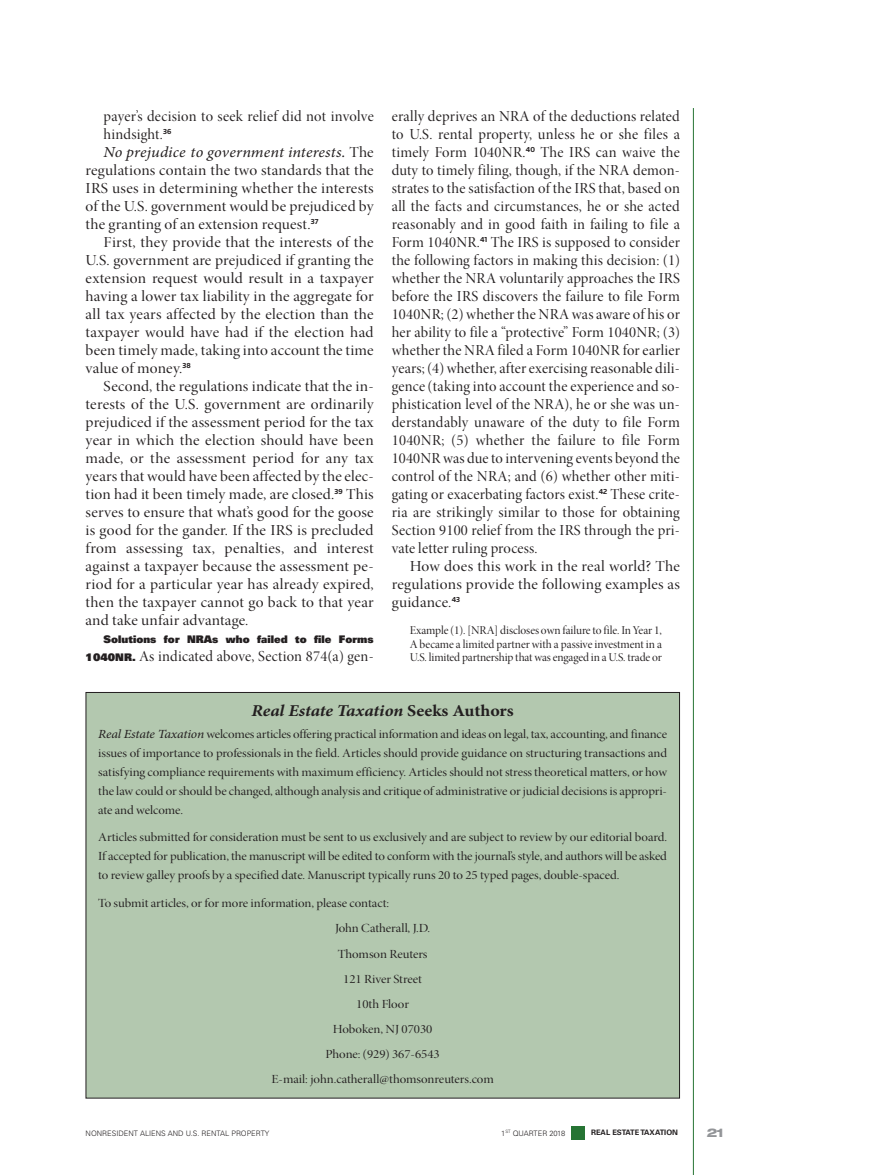
<style>
.page{position:relative;width:878px;height:1175px;background:#fff}
.page>*{position:absolute;margin:0;border:0;box-sizing:border-box;transform-origin:0 0}
.t1{font:italic 700 16.65px "Minion Pro";letter-spacing:-.005em;color:#231f20;scale:1.09 1}
.t2{font:15.3px/18px "Minion Pro Disp";letter-spacing:.015em;color:#231f20}
.t3{font:15.3px/18px "Minion Pro Disp";letter-spacing:.015em;color:#231f20;text-align:justify;scale:1.06 1}
.t4{font:italic 15.3px "Minion Pro";letter-spacing:.005em;color:#231f20;scale:1.06 1}
.t5{font:12.45px/18.9px "Minion Pro Disp";letter-spacing:-.005em;color:#231f20;text-align:justify;scale:1.09 1}
.t6{font:12px/13.5px "Minion Pro Disp";letter-spacing:-.005em;color:#231f20;text-align:justify}
.t7{font:800 expanded 12px "Helvetica Neue";color:#939598}
.t8{font:900 10.5px "Univers";letter-spacing:.005em;color:#231f20}
.t9{font:300 7.5px "Univers";color:#231f20}
.t10{font:700 7.5px "Univers";color:#231f20}
.s1{font-family:"Minion Pro Disp";font-style:normal}
.s2{font-family:"Univers";font-weight:900;font-size:10.5px}
.s3{font-style:normal}
.s4{font-family:"Minion Pro";font-style:italic}
</style>
<div class="page">
<hr style="left:693px;top:108px;width:1px;height:1066px;background:#267434">
<div style="left:571px;top:1126px;width:14px;height:13px;background:#267434"></div>
<div style="left:86px;top:692px;width:593px;height:406px;background:#b3c8af"></div>
<p class="t2" style="left:104px;top:109px;width:271px">payer’s decision to seek relief did not involve hindsight.<sup>36</sup></p>
<p class="t4" style="left:104px;top:146px;width:256px">No prejudice to government interests. <span class="s1">The</span></p>
<p class="t3" style="left:86px;top:163px;width:273px">regulations contain the two standards that the IRS uses in determining whether the interests of the U.S. government would be prejudiced by the granting of an extension request.<sup>37</sup></p>
<p class="t3" style="left:86px;top:235px;width:273px;text-indent:18px">First, they provide that the interests of the U.S. government are prejudiced if granting the extension request would result in a taxpayer having a lower tax liability in the aggregate for all tax years affected by the election than the taxpayer would have had if the election had been timely made, taking into account the time value of money.<sup>38</sup></p>
<p class="t3" style="left:86px;top:379px;width:273px;text-indent:18px">Second, the regulations indicate that the in&shy;terests of the U.S. government are ordinarily prejudiced if the assessment period for the tax year in which the election should have been made, or the assessment period for any tax years that would have been affected by the elec&shy;tion had it been timely made, are closed.<sup>39</sup> This serves to ensure that what’s good for the goose is good for the gander. If the IRS is precluded from assessing tax, penalties, and interest against a taxpayer because the assessment pe&shy;riod for a particular year has already expired, then the taxpayer cannot go back to that year and take unfair advantage.</p>
<p class="t8" style="left:104px;top:636px;width:272px">Solutions for NRAs who failed to file Forms</p>
<p class="t2" style="left:86px;top:649px;width:290px"><span class="s2">1040NR.</span> As indicated above, Section 874(a) gen-</p>
<p class="t2" style="left:392px;top:109px;width:290px;text-align:justify">erally deprives an NRA of the deductions related to U.S. rental property, unless he or she files a timely Form 1040NR.<sup>40</sup> The IRS can waive the duty to timely filing, though, if the NRA demon&shy;strates to the satisfaction of the IRS that, based on all the facts and circumstances, he or she acted reasonably and in good faith in failing to file a Form 1040NR.<sup>41</sup> The IRS is supposed to consider the following factors in making this decision: (1) whether the NRA voluntarily approaches the IRS before the IRS discovers the failure to file Form 1040NR; (2) whether the NRA was aware of his or her ability to file a “protective” Form 1040NR; (3) whether the NRA filed a Form 1040NR for earlier years; (4) whether, after exercising reasonable dili&shy;gence (taking into account the experience and so&shy;phistication level of the NRA), he or she was un&shy;derstandably unaware of the duty to file Form 1040NR; (5) whether the failure to file Form 1040NR was due to intervening events beyond the control of the NRA; and (6) whether other miti&shy;gating or exacerbating factors exist.<sup>42</sup> These crite&shy;ria are strikingly similar to those for obtaining Section 9100 relief from the IRS through the pri&shy;vate letter ruling process.</p>
<p class="t3" style="left:392px;top:559px;width:273px;text-indent:18px">How does this work in the real world? The regulations provide the following examples as guidance.<sup>43</sup></p>
<p class="t6" style="left:410px;top:625px;width:254px">Example(1). [NRA] discloses own failureto file.In Year 1, A became a limited partner with a passive investment in a U.S. limited partnership thatwasengaged in a U.S. trade or</p>
<p class="t1" style="left:251px;top:704px;width:242px">Real Estate Taxation <span class="s3">Seeks Authors</span></p>
<p class="t5" style="left:98px;top:725px;width:523px"><span class="s4">Real Estate Taxation</span> welcomes articles offering practical information and ideas on legal, tax, accounting, and finance issues of importance to professionals in the field. Articles should provide guidance on structuring transactions and satisfying compliance requirements with maximum efficiency. Articles should not stress theoretical matters, or how the law could or should be changed, although analysis and critique of administrative or judicial decisions is appropri&shy;ate and welcome.</p>
<p class="t5" style="left:98px;top:829px;width:523px">Articles submitted for consideration must be sent to us exclusively and are subject to review by our editorial board.<br>If accepted for publication, the manuscript will be edited to conform with the journal’s style, and authors will be asked to review galley proofs by a specified date. Manuscript typically runs 20 to 25 typed pages, double-spaced.</p>
<p class="t5" style="left:98px;top:895px;width:268px">To submit articles, or for more information, please contact:</p>
<p class="t5" style="left:335px;top:920px;width:89px">John Catherall, J.D.</p>
<p class="t5" style="left:338px;top:945px;width:84px">Thomson Reuters</p>
<p class="t5" style="left:343px;top:970px;width:74px">121 River Street</p>
<p class="t5" style="left:356px;top:995px;width:50px">10th Floor</p>
<p class="t5" style="left:333px;top:1020px;width:93px">Hoboken, NJ 07030</p>
<p class="t5" style="left:325px;top:1045px;width:106px">Phone: (929) 367-6543</p>
<p class="t5" style="left:271px;top:1071px;width:205px">E-mail: john.catherall@thomsonreuters.com</p>
<p class="t9" style="left:86px;top:1130px;width:185px">NONRESIDENT ALIENS AND U.S. RENTAL PROPERTY</p>
<p class="t9" style="left:501px;top:1130px;width:66px">1<sup>ST</sup> QUARTER 2018</p>
<p class="t10" style="left:591px;top:1130px;width:88px">REAL ESTATETAXATION</p>
<p class="t7" style="left:706px;top:1128px;width:18px">21</p>
</div>
